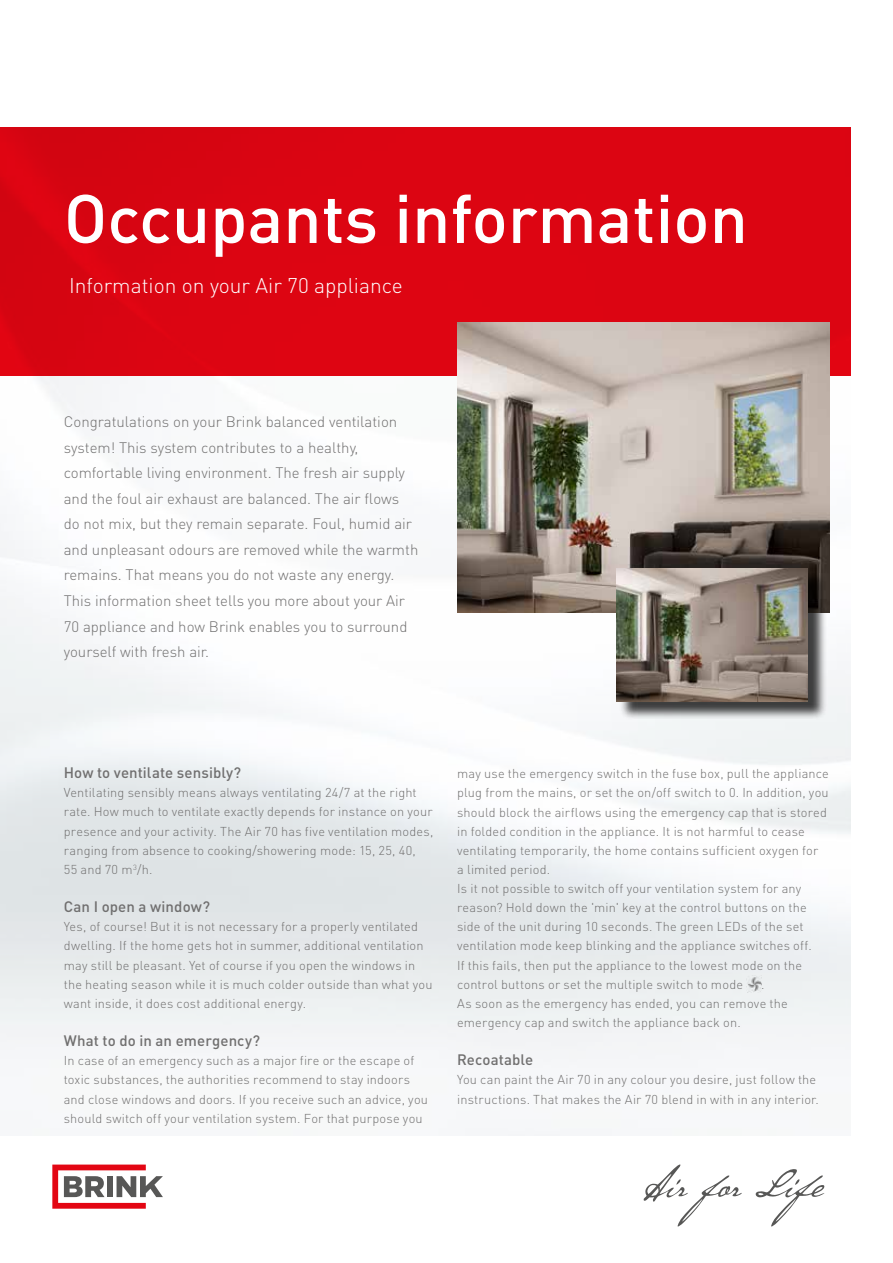
<style>
.page{position:relative;width:893px;height:1263px;background:#fff}
.page>*{position:absolute;margin:0;border:0;box-sizing:border-box;transform-origin:0 0}
.t1{font:500 67.5px "DIN Pro";color:#fff}
.t2{font:300 21px "DIN Pro";color:#fff}
.t3{font:300 15px/25.5px "DIN Pro";color:#706f6f}
.t4{font:500 15px "DIN Pro";letter-spacing:.005em;color:#706f6f}
.t5{font:300 12.75px/19.2px "DIN Pro";letter-spacing:.015em;color:#706f6f}
</style>
<div class="page">
<svg style="left:644px;top:1164px;width:98px;height:62px"></svg>
<svg style="left:755px;top:1169px;width:70px;height:57px"></svg>
<svg style="left:52px;top:1164px;width:111px;height:45px"></svg>
<img style="left:0;top:376px;width:850px;height:759px">
<div style="left:0;top:128px;width:850px;height:248px;background:#dc0512"></div>
<img style="left:457px;top:323px;width:372px;height:289px">
<div style="left:619px;top:571px;width:208px;height:149px;background:#000;opacity:.75"></div>
<img style="left:617px;top:569px;width:191px;height:133px">
<img style="left:746px;top:976px;width:15px;height:17px">
<h1 class="t1" style="left:64px;top:164px;width:686px">Occupants information</h1>
<h2 class="t2" style="left:69px;top:272px;width:335px">Information on your Air 70 appliance</h2>
<p class="t3" style="left:64px;top:409px;width:356px">Congratulations on your Brink balanced ventilation system! This system contributes to a healthy, comfortable living environment. The fresh air supply and the foul air exhaust are balanced. The air flows do not mix, but they remain separate. Foul, humid air and unpleasant odours are removed while the warmth remains. That means you do not waste any energy.<br>This information sheet tells you more about your Air 70 appliance and how Brink enables you to surround yourself with fresh air.</p>
<p class="t4" style="left:64px;top:761px;width:179px">How to ventilate sensibly?</p>
<p class="t5" style="left:64px;top:783px;width:371px">Ventilating sensibly means always ventilating 24/7 at the right rate. How much to ventilate exactly depends for instance on your presence and your activity. The Air 70 has five ventilation modes, ranging from absence to cooking/showering mode: 15, 25, 40,<br>55 and 70 m<sup>3</sup>/h.</p>
<p class="t4" style="left:64px;top:894px;width:148px">Can I open a window?</p>
<p class="t5" style="left:64px;top:916px;width:370px">Yes, of course! But it is not necessary for a properly ventilated dwelling. If the home gets hot in summer, additional ventilation may still be pleasant. Yet of course if you open the windows in the heating season while it is much colder outside than what you want inside, it does cost additional energy.</p>
<p class="t4" style="left:64px;top:1028px;width:198px">What to do in an emergency?</p>
<p class="t5" style="left:64px;top:1050px;width:366px">In case of an emergency such as a major fire or the escape of toxic substances, the authorities recommend to stay indoors and close windows and doors. If you receive such an advice, you should switch off your ventilation system. For that purpose you</p>
<p class="t5" style="left:457px;top:763px;width:373px">may use the emergency switch in the fuse box, pull the appliance plug from the mains, or set the on/off switch to 0. In addition, you should block the airflows using the emergency cap that is stored in folded condition in the appliance. It is not harmful to cease ventilating temporarily, the home contains sufficient oxygen for<br>a limited period.<br>Is it not possible to switch off your ventilation system for any reason? Hold down the 'min' key at the control buttons on the side of the unit during 10 seconds. The green LEDs of the set ventilation mode keep blinking and the appliance switches off.<br>If this fails, then put the appliance to the lowest mode on the control buttons or set the multiple switch to mode</p>
<p class="t5" style="left:457px;top:974px;width:332px;text-indent:304px">.<br>As soon as the emergency has ended, you can remove the emergency cap and switch the appliance back on.</p>
<p class="t4" style="left:457px;top:1048px;width:78px">Recoatable</p>
<p class="t5" style="left:457px;top:1070px;width:363px">You can paint the Air 70 in any colour you desire, just follow the instructions. That makes the Air 70 blend in with in any interior.</p>
</div>
